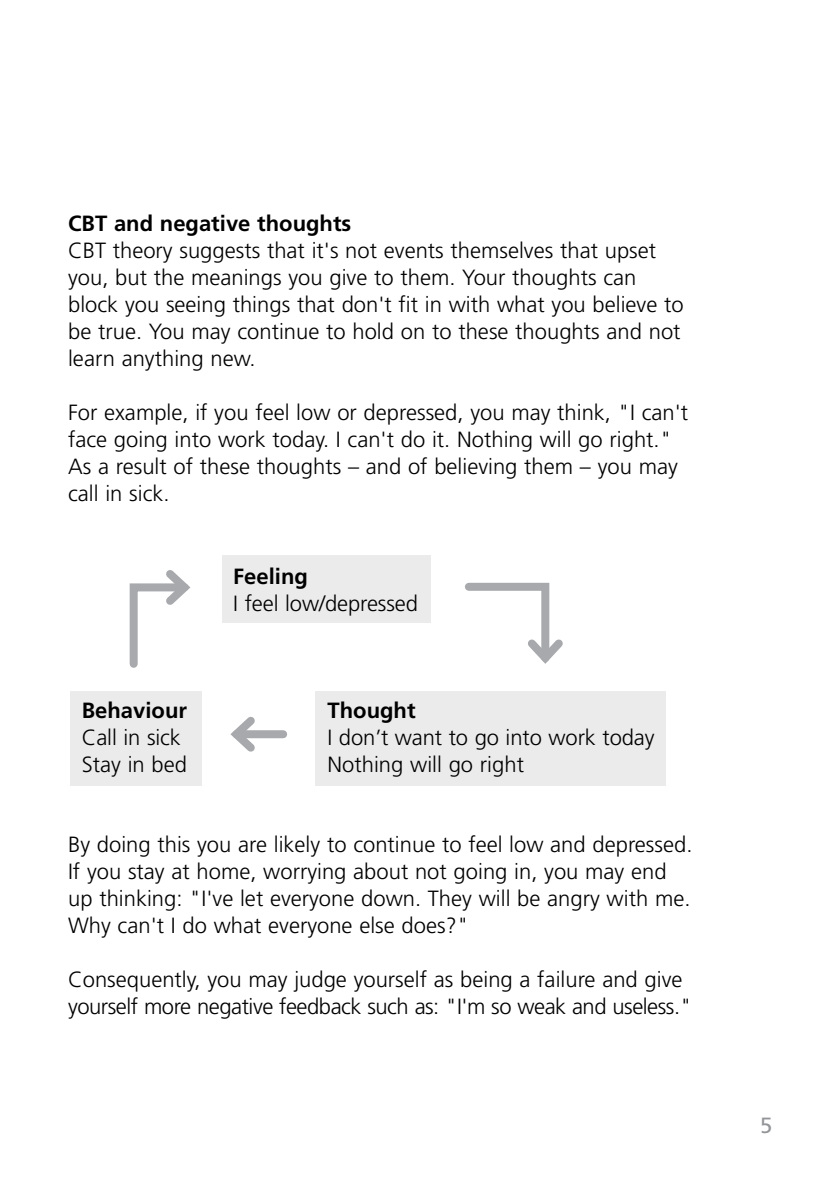
<style>
.page{position:relative;width:840px;height:1191px;background:#fff}
.page>*{position:absolute;margin:0;border:0;box-sizing:border-box;transform-origin:0 0}
.t1{font:300 22px/27px "Frutiger";color:#000}
.t2{font:700 22px "Frutiger";color:#000}
.t3{font:22px "Frutiger";color:#939598}
</style>
<div class="page">
<div style="left:70px;top:691px;width:132px;height:94px;background:#ebebec"></div>
<div style="left:222px;top:556px;width:208px;height:67px;background:#ebebec"></div>
<div style="left:316px;top:691px;width:349px;height:95px;background:#ebebec"></div>
<svg style="left:129px;top:570px;width:62px;height:98px"></svg>
<svg style="left:465px;top:582px;width:98px;height:82px"></svg>
<div style="left:236px;top:730px;width:47px;height:8px;background:#a7a9ac"></div>
<svg style="left:230px;top:716px;width:32px;height:36px"></svg>
<p class="t2" style="left:68px;top:211px;width:285px">CBT and negative thoughts</p>
<p class="t1" style="left:68px;top:237px;width:616px">CBT theory suggests that it's not events themselves that upset you, but the meanings you give to them. Your thoughts can block you seeing things that don't fit in with what you believe to be true. You may continue to hold on to these thoughts and not learn anything new.</p>
<p class="t1" style="left:68px;top:399px;width:621px">For example, if you feel low or depressed, you may think, "I can't face going into work today. I can't do it. Nothing will go right." As a result of these thoughts – and of believing them – you may call in sick.</p>
<p class="t2" style="left:82px;top:697px;width:107px">Behaviour</p>
<p class="t1" style="left:82px;top:724px;width:107px">Call in sick<br>Stay in bed</p>
<p class="t2" style="left:233px;top:563px;width:76px">Feeling</p>
<p class="t1" style="left:233px;top:590px;width:186px">I feel low/depressed</p>
<p class="t2" style="left:327px;top:697px;width:90px">Thought</p>
<p class="t1" style="left:327px;top:724px;width:328px">I don’t want to go into work today<br>Nothing will go right</p>
<p class="t1" style="left:68px;top:831px;width:625px">By doing this you are likely to continue to feel low and depressed.<br>If you stay at home, worrying about not going in, you may end up thinking: "I've let everyone down. They will be angry with me.<br>Why can't I do what everyone else does?"</p>
<p class="t1" style="left:68px;top:966px;width:625px">Consequently, you may judge yourself as being a failure and give yourself more negative feedback such as: "I'm so weak and useless."</p>
<p class="t3" style="left:759px;top:1112px;width:14px">5</p>
</div>
